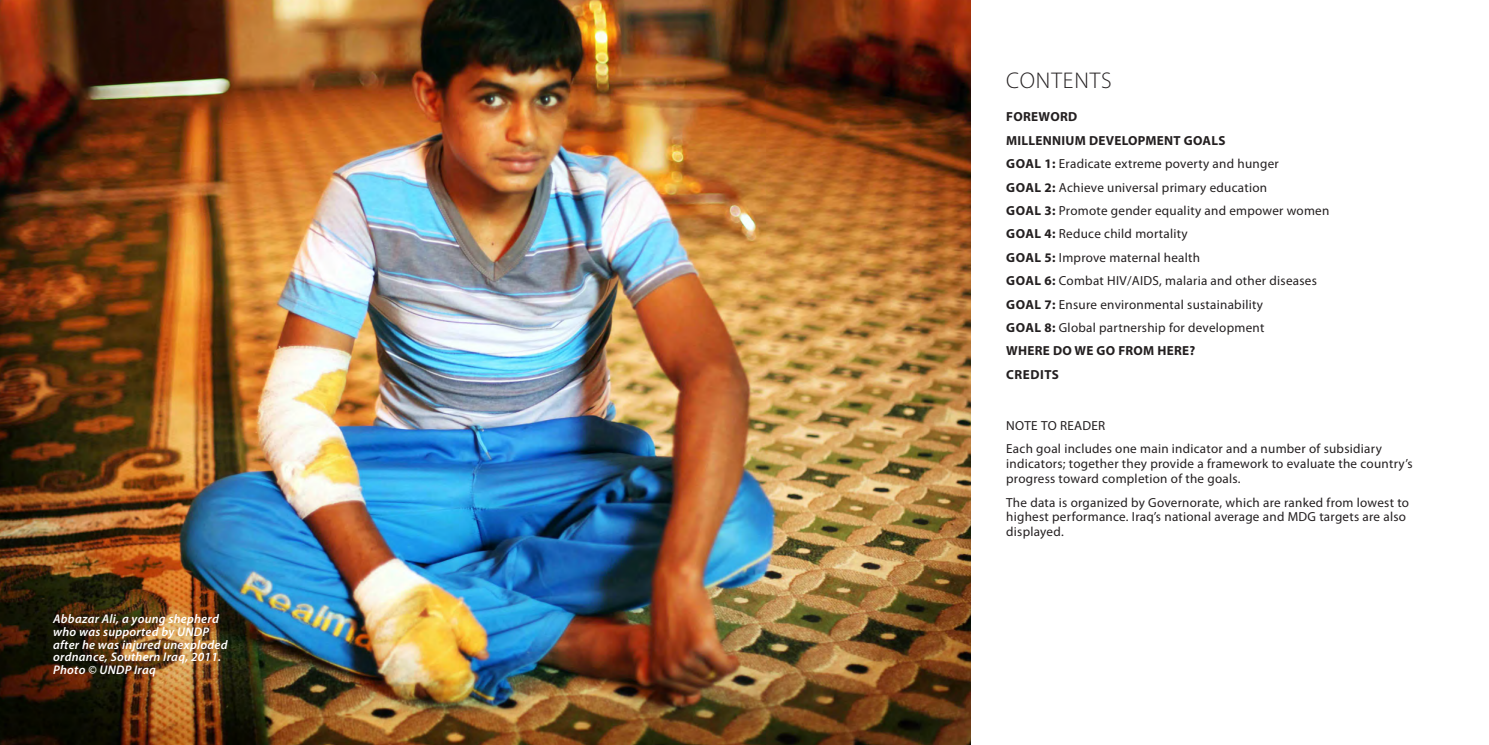
<style>
.page{position:relative;width:1489px;height:745px;background:#fff}
.page>*{position:absolute;margin:0;border:0;box-sizing:border-box;transform-origin:0 0}
.Goal{font:300 22.75px "Myriad Pro";letter-spacing:.04em;color:#231f20}
.Body{font:13.12px/14.9px "Myriad Pro";letter-spacing:.02em;color:#231f20}
.Body-2{font:700 13.12px "Myriad Pro";letter-spacing:.02em;color:#231f20}
.Captions{font:italic 600 12.5px/12.8px "Myriad Pro";letter-spacing:.02em;color:#fff}
.s1{font-weight:700}
</style>
<div class="page">
<img style="left:0;top:0;width:970px;height:744px">
<p class="Captions" style="left:53px;top:611px;width:176px">Abbazar Ali, a young shepherd who was supported by UNDP after he was injured unexploded ordnance, Southern Iraq, 2011.</p>
<p class="Captions" style="left:53px;top:662px;width:104px">Photo © UNDP Iraq</p>
<p class="Goal" style="left:1006px;top:67px;width:107px">CONTENTS</p>
<p class="Body-2" style="left:1006px;top:108px;width:72px">FOREWORD</p>
<p class="Body-2" style="left:1006px;top:132px;width:221px">MILLENNIUM DEVELOPMENT GOALS</p>
<p class="Body-2" style="left:1006px;top:155px;width:19px">GOAL</p>
<p class="Body" style="left:1044px;top:156px;width:236px"><span class="s1">1:</span> Eradicate extreme poverty and hunger</p>
<p class="Body-2" style="left:1006px;top:178px;width:19px">GOAL</p>
<p class="Body" style="left:1044px;top:179px;width:224px"><span class="s1">2:</span> Achieve universal primary education</p>
<p class="Body-2" style="left:1006px;top:202px;width:19px">GOAL</p>
<p class="Body" style="left:1044px;top:203px;width:286px"><span class="s1">3:</span> Promote gender equality and empower women</p>
<p class="Body-2" style="left:1006px;top:225px;width:19px">GOAL</p>
<p class="Body" style="left:1044px;top:226px;width:145px"><span class="s1">4:</span> Reduce child mortality</p>
<p class="Body-2" style="left:1006px;top:249px;width:19px">GOAL</p>
<p class="Body" style="left:1044px;top:249px;width:157px"><span class="s1">5:</span> Improve maternal health</p>
<p class="Body-2" style="left:1006px;top:272px;width:19px">GOAL</p>
<p class="Body" style="left:1044px;top:273px;width:274px"><span class="s1">6:</span> Combat HIV/AIDS, malaria and other diseases</p>
<p class="Body-2" style="left:1006px;top:295px;width:19px">GOAL</p>
<p class="Body" style="left:1044px;top:296px;width:220px"><span class="s1">7:</span> Ensure environmental sustainability</p>
<p class="Body-2" style="left:1006px;top:319px;width:19px">GOAL</p>
<p class="Body" style="left:1044px;top:320px;width:221px"><span class="s1">8:</span> Global partnership for development</p>
<p class="Body-2" style="left:1006px;top:342px;width:190px">WHERE DO WE GO FROM HERE?</p>
<p class="Body-2" style="left:1006px;top:365px;width:17px">CREDITS</p>
<p class="Body" style="left:1006px;top:417px;width:101px">NOTE TO READER</p>
<p class="Body" style="left:1006px;top:441px;width:408px">Each goal includes one main indicator and a number of subsidiary indicators; together they provide a framework to evaluate the country’s progress toward completion of the goals.</p>
<p class="Body" style="left:1006px;top:494px;width:404px">The data is organized by Governorate, which are ranked from lowest to highest performance. Iraq’s national average and MDG targets are also displayed.</p>
</div>
